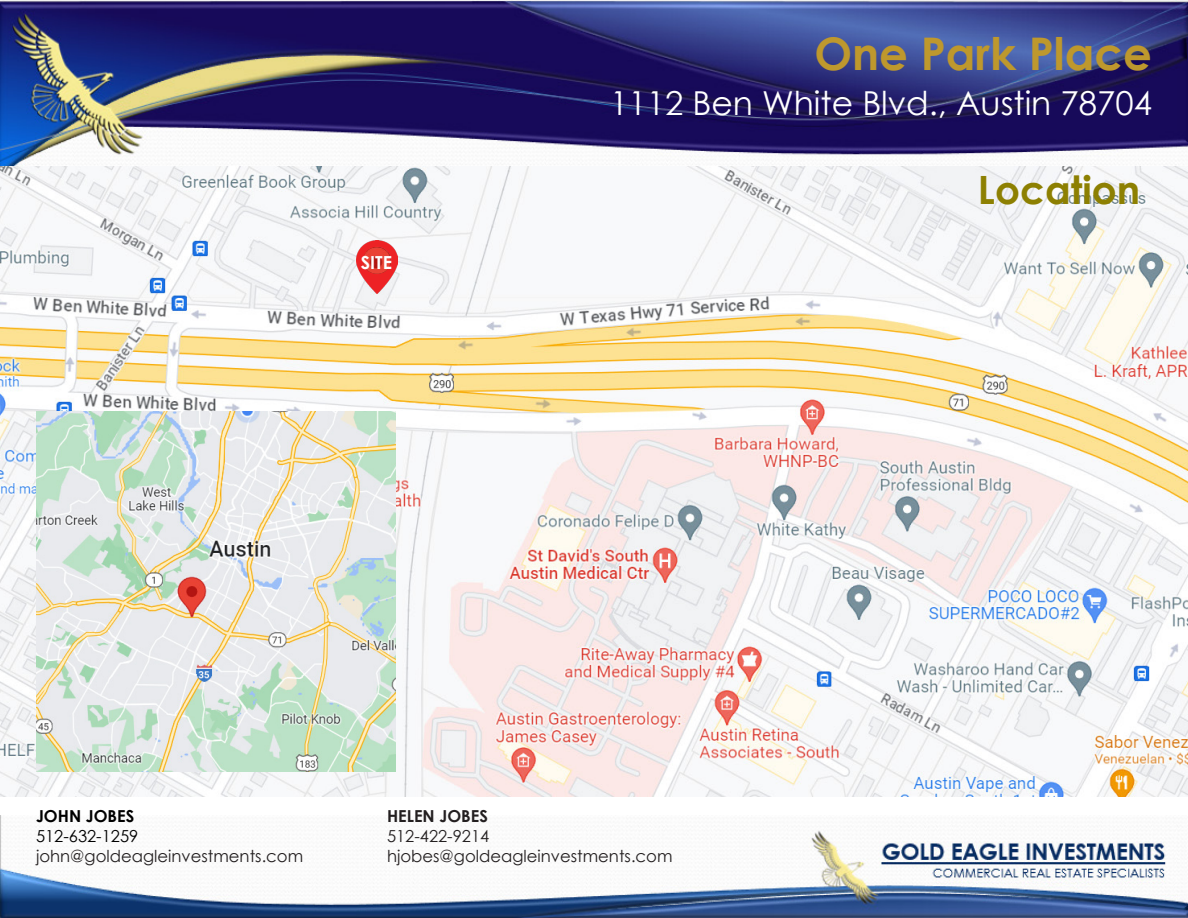
<style>
.page{position:relative;width:1188px;height:918px;background:#fff}
.page>*{position:absolute;margin:0;border:0;box-sizing:border-box;transform-origin:0 0}
.t1{font:700 45px "Century Gothic";color:#be982d}
.t2{font:700 39px "Century Gothic";color:#8d8002}
.t3{font:33px "Century Gothic";color:#fff}
.t4{font:700 18px "Century Gothic";color:#fff}
.t5{font:16.5px/19.8px "Century Gothic";color:#231f20}
.t6{font:16.5px "Century Gothic";color:#000}
.t7{font:700 16.5px "Century Gothic";color:#231f20}
.t8{font:700 16.5px "Century Gothic";color:#000}
</style>
<div class="page">
<img style="left:0;top:0;width:1188px;height:166px">
<img style="left:0;top:816px;width:1188px;height:102px">
<img style="left:0;top:166px;width:1188px;height:630px">
<img style="left:357px;top:240px;width:40px;height:54px">
<img style="left:36px;top:412px;width:360px;height:360px">
<p class="t4" style="left:361px;top:248px;width:33px">SITE</p>
<h1 class="t1" style="left:814px;top:19px;width:339px">One Park Place</h1>
<h3 class="t3" style="left:610px;top:80px;width:543px">1112 Ben White Blvd., Austin 78704</h3>
<p class="t2" style="left:978px;top:160px;width:164px">Location</p>
<p class="t8" style="left:36px;top:804px;width:100px">JOHN JOBES</p>
<p class="t6" style="left:36px;top:825px;width:104px">512-632-1259</p>
<p class="t5" style="left:36px;top:846px;width:269px">john@goldeagleinvestments.com</p>
<p class="t7" style="left:387px;top:804px;width:102px">HELEN JOBES</p>
<p class="t5" style="left:387px;top:826px;width:287px">512-422-9214 hjobes@goldeagleinvestments.com</p>
</div>
